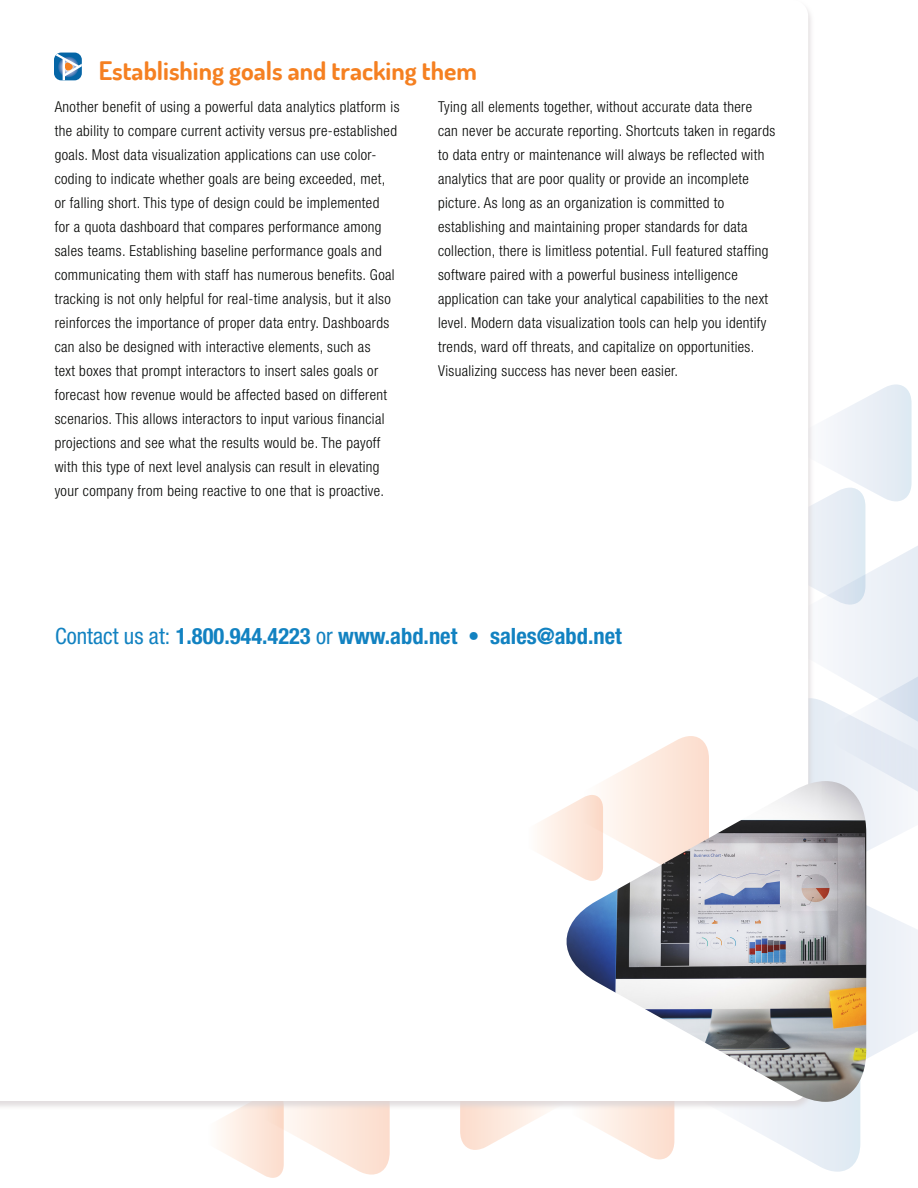
<style>
.page{position:relative;width:918px;height:1188px;background:#fff}
.page>*{position:absolute;margin:0;border:0;box-sizing:border-box;transform-origin:0 0}
.Blue_Title{font:700 25.5px "Dosis";color:#f58021}
.Blue_body_text{font:700 condensed 22.5px "Helvetica Neue LT Pro";color:#1282c1}
.Black_body_text{font:300 condensed 15px/24px "Helvetica Neue LT Std";letter-spacing:.025em;color:#040503}
.s1{font-weight:400}
</style>
<div class="page">
<svg style="left:219px;top:1110px;width:171px;height:68px"></svg>
<svg style="left:460px;top:1110px;width:214px;height:49px"></svg>
<svg style="left:739px;top:893px;width:179px;height:279px"></svg>
<svg style="left:815px;top:384px;width:103px;height:493px"></svg>
<svg style="left:54px;top:53px;width:28px;height:27px"></svg>
<hr style="left:63px;top:58px;width:2px;height:22px;background:#fff">
<img style="left:565px;top:781px;width:301px;height:321px">
<svg style="left:538px;top:736px;width:171px;height:145px"></svg>
<p class="Blue_Title" style="left:99px;top:54px;width:380px">Establishing goals and tracking them</p>
<p class="Black_body_text" style="left:55px;top:95px;width:346px">Another benefit of using a powerful data analytics platform is the ability to compare current activity versus pre-established goals. Most data visualization applications can use color&shy;coding to indicate whether goals are being exceeded, met, or falling short. This type of design could be implemented<br>for a quota dashboard that compares performance among sales teams. Establishing baseline performance goals and communicating them with staff has numerous benefits. Goal tracking is not only helpful for real-time analysis, but it also reinforces the importance of proper data entry. Dashboards can also be designed with interactive elements, such as<br>text boxes that prompt interactors to insert sales goals or forecast how revenue would be affected based on different scenarios. This allows interactors to input various financial projections and see what the results would be. The payoff with this type of next level analysis can result in elevating your company from being reactive to one that is proactive.</p>
<p class="Black_body_text" style="left:438px;top:95px;width:339px">Tying all elements together, without accurate data there can never be accurate reporting. Shortcuts taken in regards to data entry or maintenance will always be reflected with analytics that are poor quality or provide an incomplete picture. As long as an organization is committed to establishing and maintaining proper standards for data collection, there is limitless potential. Full featured staffing software paired with a powerful business intelligence application can take your analytical capabilities to the next level. Modern data visualization tools can help you identify trends, ward off threats, and capitalize on opportunities.<br>Visualizing success has never been easier.</p>
<p class="Blue_body_text" style="left:55px;top:622px;width:568px"><span class="s1">Contact us at:</span> 1.800.944.4223 <span class="s1">or</span> www.abd.net <span class="s1">•</span> sales@abd.net</p>
</div>
